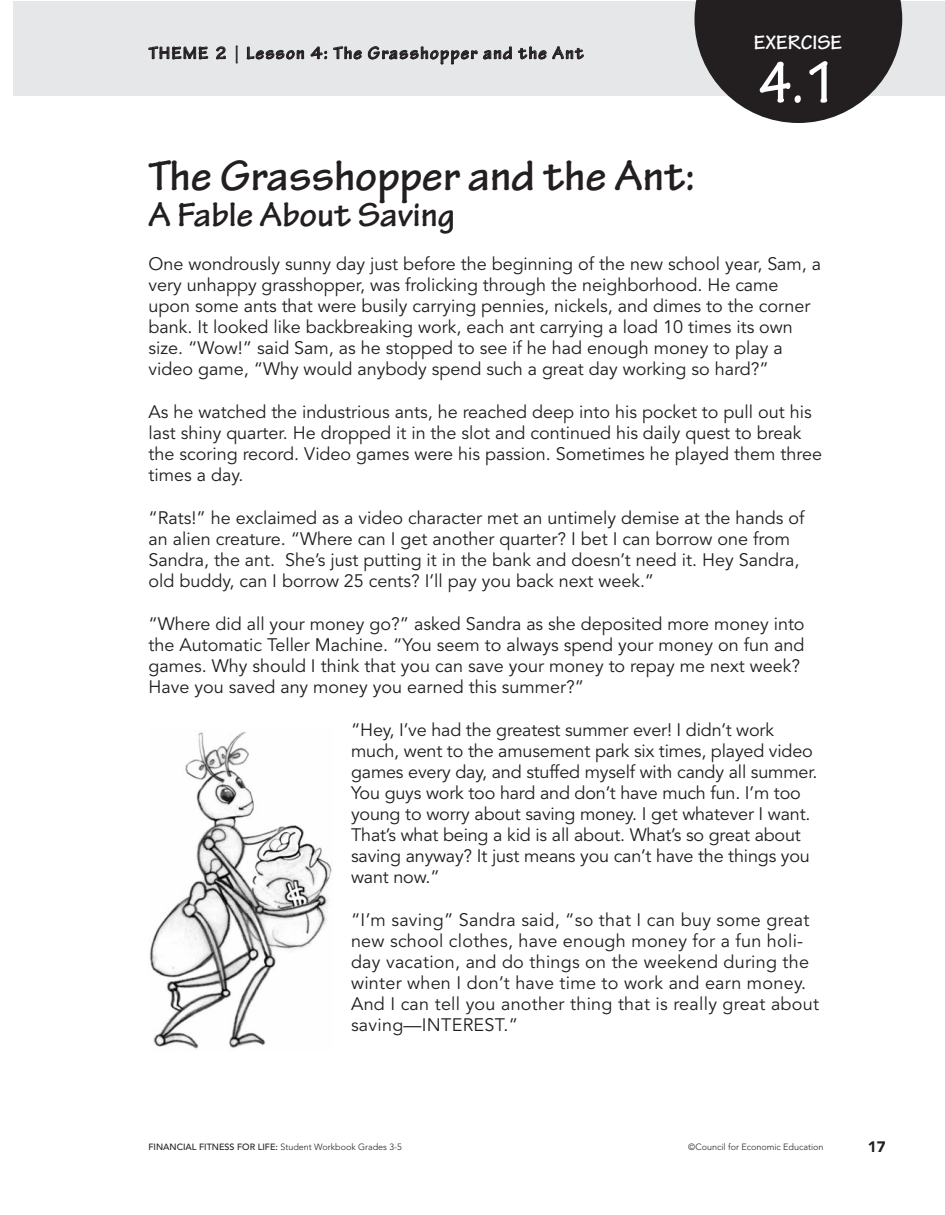
<style>
.page{position:relative;width:945px;height:1215px;background:#fff}
.page>*{position:absolute;margin:0;border:0;box-sizing:border-box;transform-origin:0 0}
.t1{font:700 condensed 63px "Tekton Pro";color:#fff}
.t2{font:700 45px "Tekton Pro";color:#231f20}
.t3{font:700 36px "Tekton Pro";color:#231f20}
.t4{font:700 21px "Tekton Pro";color:#fff}
.t5{font:18px/21px "Avenir";color:#231f20}
.t6{font:700 18px "Tekton Pro";letter-spacing:.07em;color:#231f20}
.t7{font:900 15px "Avenir";color:#231f20}
.t8{font:500 9px "Avenir";color:#231f20}
.t9{font:300 9px "Avenir";color:#231f20}
.s1{font-weight:300}
</style>
<div class="page">
<div style="left:14px;top:2px;width:931px;height:94px;background:#e6e7e9"></div>
<svg style="left:694px;top:0;width:208px;height:123px"></svg>
<img style="left:149px;top:732px;width:183px;height:317px">
<p class="t6" style="left:149px;top:47px;width:436px">THEME 2 | Lesson 4: The Grasshopper and the Ant</p>
<p class="t4" style="left:754px;top:35px;width:90px">EXERCISE</p>
<p class="t1" style="left:759px;top:60px;width:79px">4.1</p>
<p class="t2" style="left:148px;top:160px;width:548px">The Grasshopper and the Ant:</p>
<p class="t3" style="left:148px;top:202px;width:308px">A Fable About Saving</p>
<p class="t5" style="left:148px;top:255px;width:674px">One wondrously sunny day just before the beginning of the new school year, Sam, a very unhappy grasshopper, was frolicking through the neighborhood. He came upon some ants that were busily carrying pennies, nickels, and dimes to the corner bank. It looked like backbreaking work, each ant carrying a load 10 times its own size. “Wow!” said Sam, as he stopped to see if he had enough money to play a video game, “Why would anybody spend such a great day working so hard?”</p>
<p class="t5" style="left:148px;top:403px;width:675px">As he watched the industrious ants, he reached deep into his pocket to pull out his last shiny quarter. He dropped it in the slot and continued his daily quest to break the scoring record. Video games were his passion. Sometimes he played them three times a day.</p>
<p class="t5" style="left:148px;top:509px;width:658px">“Rats!” he exclaimed as a video character met an untimely demise at the hands of an alien creature. “Where can I get another quarter? I bet I can borrow one from Sandra, the ant. She’s just putting it in the bank and doesn’t need it. Hey Sandra, old buddy, can I borrow 25 cents? I’ll pay you back next week.”</p>
<p class="t5" style="left:148px;top:615px;width:658px">“Where did all your money go?” asked Sandra as she deposited more money into the Automatic Teller Machine. “You seem to always spend your money on fun and games. Why should I think that you can save your money to repay me next week?<br>Have you saved any money you earned this summer?”</p>
<p class="t5" style="left:351px;top:721px;width:468px">“Hey, I’ve had the greatest summer ever! I didn’t work much, went to the amusement park six times, played video games every day, and stuffed myself with candy all summer.<br>You guys work too hard and don’t have much fun. I’m too young to worry about saving money. I get whatever I want.<br>That’s what being a kid is all about. What’s so great about saving anyway? It just means you can’t have the things you want now.”</p>
<p class="t5" style="left:351px;top:911px;width:470px">“I’m saving” Sandra said, “so that I can buy some great new school clothes, have enough money for a fun holi&shy;day vacation, and do things on the weekend during the winter when I don’t have time to work and earn money.<br>And I can tell you another thing that is really great about saving—INTEREST.”</p>
<p class="t8" style="left:148px;top:1144px;width:255px">FINANCIAL FITNESS FOR LIFE: <span class="s1">Student Workbook Grades 3-5</span></p>
<p class="t9" style="left:688px;top:1144px;width:137px">©Council for Economic Education</p>
<p class="t7" style="left:868px;top:1141px;width:19px">17</p>
</div>
